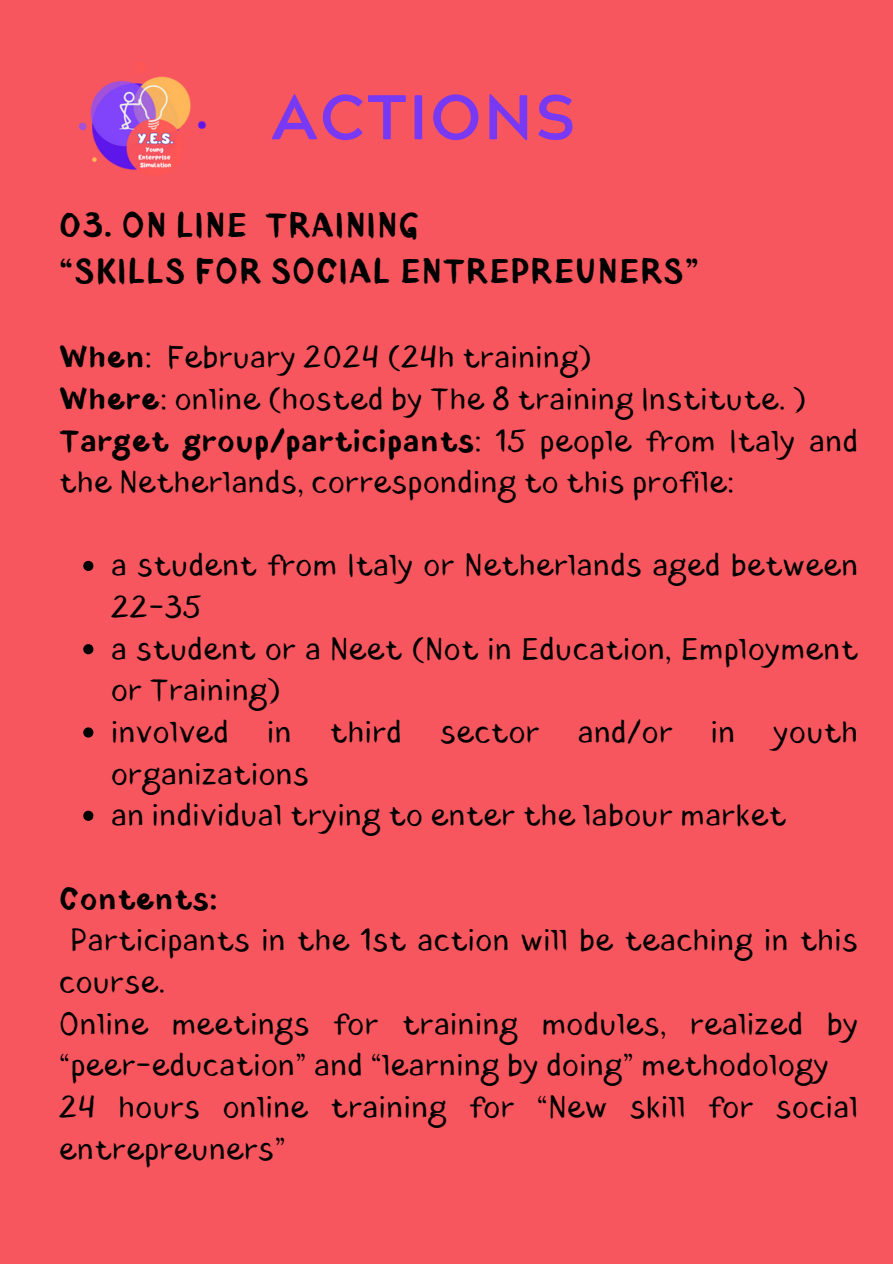
<style>
.page{position:relative;width:893px;height:1264px;background:#fff}
.page>*{position:absolute;margin:0;border:0;box-sizing:border-box;transform-origin:0 0}
.t1{font:700 63px "Acherus Grotesque";letter-spacing:.04em;color:#7839f5}
.t2{font:700 33.45px "Blushes";letter-spacing:.04em;color:#000}
.t3{font:30.45px/41.7px "Blushes";letter-spacing:.04em;color:#000}
.t4{font:700 30.45px "Blushes";letter-spacing:.04em;color:#000}
.s1{font-weight:700}
</style>
<div class="page">
<div style="left:0;top:0;width:892px;height:1263px;background:#f7565e"></div>
<img style="left:78px;top:76px;width:129px;height:94px">
<svg style="left:83px;top:561px;width:10px;height:10px"></svg>
<svg style="left:83px;top:644px;width:10px;height:10px"></svg>
<svg style="left:83px;top:727px;width:10px;height:10px"></svg>
<svg style="left:83px;top:810px;width:10px;height:10px"></svg>
<p class="t1" style="left:271px;top:92px;width:306px">ACTIONS</p>
<p class="t2" style="left:60px;top:201px;width:361px">03. ON LINE TRAINING</p>
<p class="t2" style="left:60px;top:247px;width:640px">“SKILLS FOR SOCIAL ENTREPREUNERS”</p>
<p class="t3" style="left:60px;top:337px;width:533px"><span class="s1">When</span>: February 2024 (24h training)</p>
<p class="t3" style="left:60px;top:378px;width:748px"><span class="s1">Where</span>: online (hosted by The 8 training Institute. )</p>
<p class="t3" style="left:60px;top:420px;width:799px"><span class="s1">Target group/participants</span>: 15 people from Italy and the Netherlands, corresponding to this profile:</p>
<p class="t3" style="left:111px;top:545px;width:747px">a student from Italy or Netherlands aged between<br>22-35</p>
<p class="t3" style="left:111px;top:628px;width:747px">a student or a Neet (Not in Education, Employment or Training)</p>
<p class="t3" style="left:111px;top:711px;width:119px">involved</p>
<p class="t3" style="left:267px;top:711px;width:25px">in</p>
<p class="t3" style="left:330px;top:711px;width:73px">third</p>
<p class="t3" style="left:440px;top:711px;width:100px">sector</p>
<p class="t3" style="left:578px;top:711px;width:96px">and/or</p>
<p class="t3" style="left:711px;top:711px;width:25px">in</p>
<p class="t3" style="left:773px;top:711px;width:85px">youth</p>
<p class="t3" style="left:111px;top:753px;width:199px">organizations</p>
<p class="t3" style="left:111px;top:795px;width:675px">an individual trying to enter the labour market</p>
<p class="t4" style="left:60px;top:877px;width:159px">Contents:</p>
<p class="t3" style="left:60px;top:920px;width:799px;text-indent:11px">Participants in the 1st action will be teaching in this course.</p>
<p class="t3" style="left:60px;top:1003px;width:799px">Online meetings for training modules, realized by “peer-education” and “learning by doing” methodology</p>
<p class="t3" style="left:60px;top:1086px;width:799px">24 hours online training for “New skill for social entrepreuners”</p>
</div>
